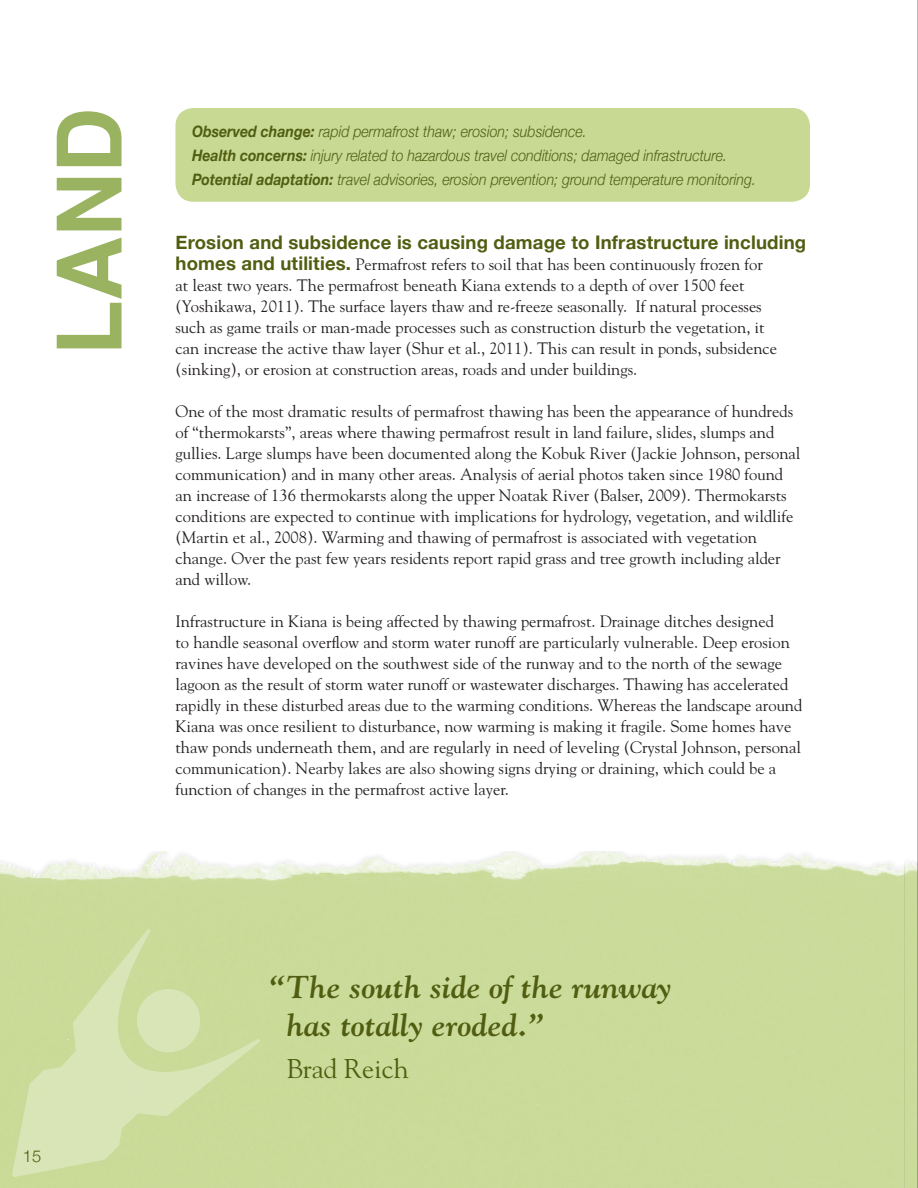
<style>
.page{position:relative;width:918px;height:1188px;background:#fff}
.page>*{position:absolute;margin:0;border:0;box-sizing:border-box;transform-origin:0 0}
.t1{font:700 90px "Helvetica";color:#99b361}
.t2{font:italic 700 31.5px/37.8px "Goudy";color:#515e11}
.t3{font:27px "Goudy";color:#515e11}
.t4{font:700 18.75px "Helvetica Neue";letter-spacing:.01em;color:#515e11}
.t5{font:16.5px/21px "Goudy";color:#231f20}
.t6{font:300 16.5px "Helvetica Neue";color:#515e11}
.t7{font:italic 300 15.75px/24px "Helvetica Neue";color:#515e11;scale:.9 1}
.s1{font-weight:700}
.s2{font-family:"Helvetica Neue";font-weight:700;font-size:18.75px;color:#515e11}
</style>
<div class="page">
<img style="left:0;top:851px;width:905px;height:337px">
<svg style="left:12px;top:928px;width:249px;height:249px;background:#cedda1"></svg>
<svg style="left:134px;top:986px;width:69px;height:69px;background:#d3e1ac"></svg>
<div style="left:176px;top:108px;width:634px;height:94px;background:#c7d993;border-radius:18px"></div>
<hr style="left:917px;top:0;width:1px;height:1188px;background:#231f20">
<h1 class="t1" style="left:17px;top:355px;width:243px;rotate:-90deg">land</h1>
<p class="t7" style="left:192px;top:119px;width:628px"><span class="s1">Observed change:</span> rapid permafrost thaw; erosion; subsidence.<br><span class="s1">Health concerns:</span> injury related to hazardous travel conditions; damaged infrastructure.<br><span class="s1">Potential adaptation:</span> travel advisories, erosion prevention; ground temperature monitoring.</p>
<p class="t4" style="left:176px;top:231px;width:632px">Erosion and subsidence is causing damage to Infrastructure including</p>
<p class="t5" style="left:175px;top:254px;width:603px"><span class="s2">homes and utilities.</span> Permafrost refers to soil that has been continuously frozen for at least two years. The permafrost beneath Kiana extends to a depth of over 1500 feet (Yoshikawa, 2011). The surface layers thaw and re-freeze seasonally. If natural processes such as game trails or man-made processes such as construction disturb the vegetation, it can increase the active thaw layer (Shur et al., 2011). This can result in ponds, subsidence (sinking), or erosion at construction areas, roads and under buildings.</p>
<p class="t5" style="left:175px;top:401px;width:627px">One of the most dramatic results of permafrost thawing has been the appearance of hundreds of “thermokarsts”, areas where thawing permafrost result in land failure, slides, slumps and gullies. Large slumps have been documented along the Kobuk River (Jackie Johnson, personal communication) and in many other areas. Analysis of aerial photos taken since 1980 found an increase of 136 thermokarsts along the upper Noatak River (Balser, 2009). Thermokarsts conditions are expected to continue with implications for hydrology, vegetation, and wildlife (Martin et al., 2008). Warming and thawing of permafrost is associated with vegetation change. Over the past few years residents report rapid grass and tree growth including alder and willow.</p>
<p class="t5" style="left:175px;top:611px;width:628px">Infrastructure in Kiana is being affected by thawing permafrost. Drainage ditches designed<br>to handle seasonal overflow and storm water runoff are particularly vulnerable. Deep erosion ravines have developed on the southwest side of the runway and to the north of the sewage lagoon as the result of storm water runoff or wastewater discharges. Thawing has accelerated rapidly in these disturbed areas due to the warming conditions. Whereas the landscape around Kiana was once resilient to disturbance, now warming is making it fragile. Some homes have thaw ponds underneath them, and are regularly in need of leveling (Crystal Johnson, personal communication). Nearby lakes are also showing signs drying or draining, which could be a function of changes in the permafrost active layer.</p>
<p class="t6" style="left:23px;top:1146px;width:20px">15</p>
<h2 class="t2" style="left:287px;top:968px;width:387px;text-indent:-17px">“The south side of the runway has totally eroded.”</h2>
<h3 class="t3" style="left:286px;top:1052px;width:124px">Brad Reich</h3>
</div>
